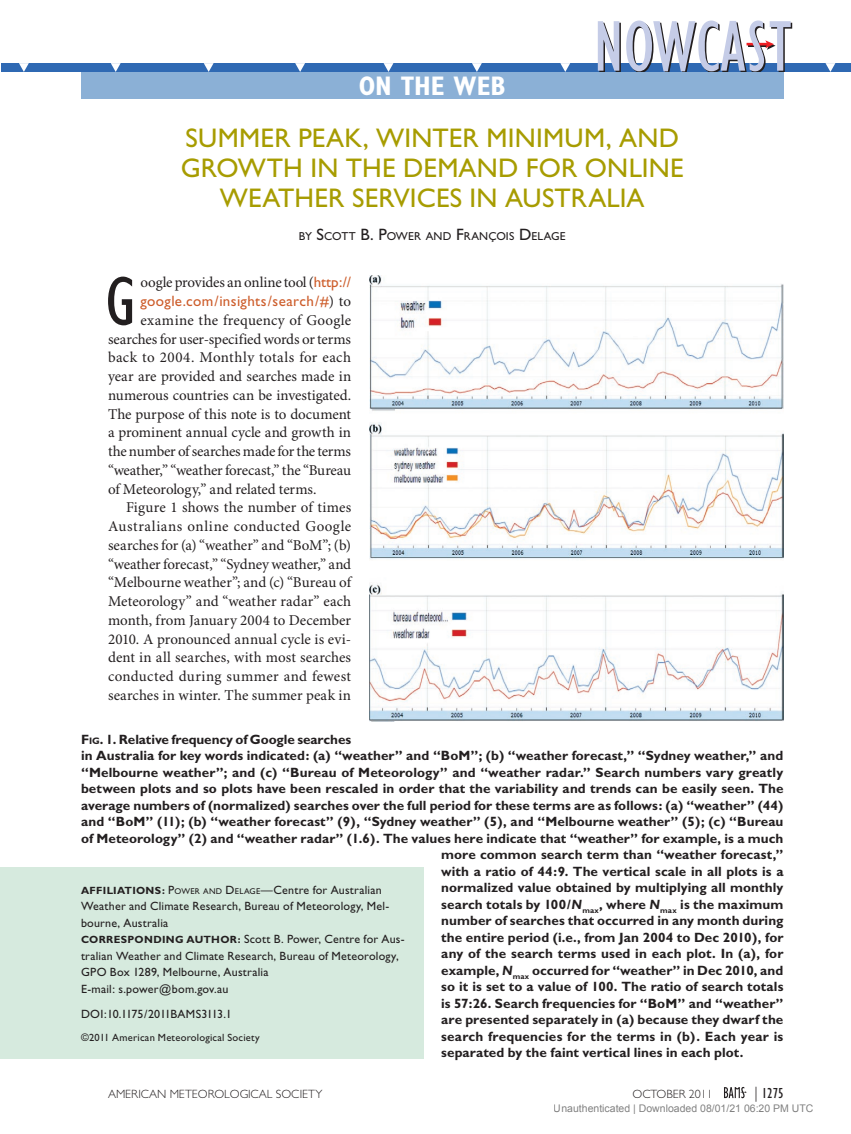
<style>
.page{position:relative;width:851px;height:1134px;background:#fff}
.page>*{position:absolute;margin:0;border:0;box-sizing:border-box;transform-origin:0 0}
.t1{font:condensed 71.1px "Gill Sans";color:#231f20}
.t2{font:27px/30px "Gill Sans";letter-spacing:.01em;color:#a79c01;text-align:center}
.t3{font:700 condensed 27px "Gill Sans";color:#fff}
.t4{font:15px/18.8px "Minion Pro";color:#231f20;text-align:justify}
.t5{font:15px "Gill Sans";letter-spacing:.02em;color:#cd5d2b}
.t6{font:condensed 15px "Gill Sans";color:#231f20}
.t7{font:700 13.5px "Gill Sans";letter-spacing:.005em;color:#231f20}
.t8{font:12px/16.5px "Gill Sans";letter-spacing:.015em;color:#231f20}
.t9{font:300 12px "Gill Sans";color:#231f20}
.t10{font:12px "Gill Sans";letter-spacing:-.03em;color:#231f20}
.t11{font:11.55px "Gill Sans";letter-spacing:.015em;color:#231f20}
.t12{font:10.5px "Arial";color:rgb(0 0 0/.5)}
.t13{font:10.5px "Gill Sans";letter-spacing:.02em;color:#231f20}
.s1{font-size:16.5px}
.s2{font-family:"Gill Sans";color:#cd5d2b}
.s3{font-family:"Minion Pro";color:#231f20}
.s4{font-style:inherit}
.s5{font-size:9.45px}
.s6{font-style:italic}
.s7{font-weight:700;font-size:10.5px}
.s8{font-size:8.4px}
.s9{font-weight:300;font-stretch:normal}
</style>
<div class="page">
<div style="left:1px;top:64px;width:849px;height:8px;background:#2f69b3"></div>
<svg style="left:560px;top:63px;width:10px;height:9px"></svg>
<svg style="left:825px;top:63px;width:10px;height:9px"></svg>
<svg style="left:19px;top:63px;width:10px;height:9px"></svg>
<svg style="left:383px;top:63px;width:10px;height:9px"></svg>
<svg style="left:295px;top:63px;width:10px;height:9px"></svg>
<svg style="left:472px;top:63px;width:10px;height:9px"></svg>
<svg style="left:204px;top:63px;width:10px;height:9px"></svg>
<svg style="left:111px;top:63px;width:10px;height:9px"></svg>
<svg style="left:597px;top:21px;width:195px;height:51px"></svg>
<div style="left:723px;top:1086px;width:24px;height:13px;background:#fff;border:2px solid #fff"></div>
<svg style="left:724px;top:1087px;width:22px;height:11px"></svg>
<div style="left:81px;top:72px;width:702px;height:27px;background:#8bb0d6"></div>
<div style="left:0;top:868px;width:423px;height:191px;background:#d6eade"></div>
<img style="left:369px;top:275px;width:414px;height:446px">
<h2 class="t3" style="left:358px;top:70px;width:149px">ON THE WEB</h2>
<h2 class="t2" style="left:181px;top:123px;width:504px">Summer Peak, Winter Minimum, and<br>Growth in the Demand for Online<br>Weather Services in Australia</h2>
<p class="t11" style="left:299px;top:229px;width:268px">BY <span class="s1">S</span>COTT <span class="s1">B. P</span>OWER AND <span class="s1">F</span>RANÇOIS <span class="s1">D</span> ELAGE</p>
<h1 class="t1" style="left:106px;top:263px;width:31px">G</h1>
<p class="t4" style="left:141px;top:274px;width:212px">oogle provides an online tool (<span class="s2">http://</span></p>
<p class="t5" style="left:141px;top:292px;width:212px">google.com/insights/search/#<span class="s3">) to</span></p>
<p class="t4" style="left:108px;top:311px;width:245px;text-indent:33px">examine the frequency of Google searches for user-specified words or terms back to 2004. Monthly totals for each year are provided and searches made in numerous countries can be investigated.<br>The purpose of this note is to document a prominent annual cycle and growth in the number of searches made for the terms “weather,” “weather forecast,” the “Bureau of Meteorology,” and related terms.</p>
<p class="t4" style="left:108px;top:499px;width:245px;text-indent:18px">Figure 1 shows the number of times Australians online conducted Google searches for (a) “weather” and “BoM”; (b) “weather forecast,” “Sydney weather,” and “Melbourne weather”; and (c) “Bureau of Meteorology” and “weather radar” each month, from January 2004 to December 2010. A pronounced annual cycle is evi&shy;dent in all searches, with most searches conducted during summer and fewest searches in winter. The summer peak in</p>
<p class="t7" style="left:81px;top:731px;width:272px"><span class="s4">F</span><span class="s5">ig</span><span class="s4">.</span> 1. Relative frequency of Google searches</p>
<p class="t7" style="left:81px;top:748px;width:703px">in Australia for key words indicated: (a) “weather” and “BoM”; (b) “weather forecast,” “Sydney weather,” and</p>
<p class="t7" style="left:81px;top:764px;width:703px">“Melbourne weather”; and (c) “Bureau of Meteorology” and “weather radar.” Search numbers vary greatly</p>
<p class="t7" style="left:81px;top:781px;width:704px">between plots and so plots have been rescaled in order that the variability and trends can be easily seen. The</p>
<p class="t7" style="left:81px;top:797px;width:704px">average numbers of (normalized) searches over the full period for these terms are as follows: (a) “weather” (44)</p>
<p class="t7" style="left:81px;top:814px;width:704px">and “BoM” (11); (b) “weather forecast” (9), “Sydney weather” (5), and “Melbourne weather” (5); (c) “Bureau</p>
<p class="t7" style="left:81px;top:830px;width:704px">of Meteorology” (2) and “weather radar” (1.6). The values here indicate that “weather” for example, is a much</p>
<p class="t7" style="left:441px;top:847px;width:343px">more common search term than “weather forecast,”</p>
<p class="t7" style="left:441px;top:863px;width:344px">with a ratio of 44:9. The vertical scale in all plots is a</p>
<p class="t7" style="left:441px;top:880px;width:343px">normalized value obtained by multiplying all monthly</p>
<p class="t7" style="left:441px;top:896px;width:343px">search totals by 100/<span class="s6">N</span><sub>max</sub>, where <span class="s6">N</span><sub>max</sub> is the maximum</p>
<p class="t7" style="left:441px;top:913px;width:343px">number of searches that occurred in any month during</p>
<p class="t7" style="left:441px;top:929px;width:343px">the entire period (i.e., from Jan 2004 to Dec 2010), for</p>
<p class="t7" style="left:441px;top:946px;width:343px">any of the search terms used in each plot. In (a), for</p>
<p class="t7" style="left:441px;top:962px;width:343px">example, <span class="s6">N</span><sub>max</sub> occurred for “weather” in Dec 2010, and</p>
<p class="t7" style="left:441px;top:979px;width:344px">so it is set to a value of 100. The ratio of search totals</p>
<p class="t7" style="left:441px;top:995px;width:343px">is 57:26. Search frequencies for “BoM” and “weather”</p>
<p class="t7" style="left:441px;top:1012px;width:343px">are presented separately in (a) because they dwarf the</p>
<p class="t7" style="left:441px;top:1028px;width:343px">search frequencies for the terms in (b). Each year is</p>
<p class="t7" style="left:441px;top:1045px;width:304px">separated by the faint vertical lines in each plot.</p>
<p class="t8" style="left:81px;top:882px;width:325px"><span class="s7">AFFILIATIONS:</span> <span class="s4">P</span><span class="s8">OWER AND</span> <span class="s4">D</span> <span class="s8">ELAGE</span>—Centre for Australian Weather and Climate Research, Bureau of Meteorology, Mel&shy;bourne, Australia<br><span class="s7">CORRESPONDING AUTHOR:</span> Scott B. Power, Centre for Aus&shy;tralian Weather and Climate Research, Bureau of Meteorology, GPO Box 1289, Melbourne, Australia<br>E-mail: s.power@bom.gov.au</p>
<p class="t8" style="left:81px;top:1006px;width:8px">DOI</p>
<p class="t10" style="left:104px;top:1008px;width:129px">:10.1175/2011BAMS3113.1</p>
<p class="t13" style="left:81px;top:1031px;width:180px">©2011 American Meteorological Society</p>
<p class="t9" style="left:108px;top:1087px;width:216px">AMERICAN METEOROLOGICAL SOCIETY</p>
<p class="t9" style="left:632px;top:1087px;width:82px">OCTOBER 2011</p>
<p class="t6" style="left:754px;top:1085px;width:31px"><span class="s9">|</span> 1275</p>
<p class="t12" style="left:553px;top:1102px;width:261px">Unauthenticated | Downloaded 08/01/21 06:20 PM UTC</p>
</div>
